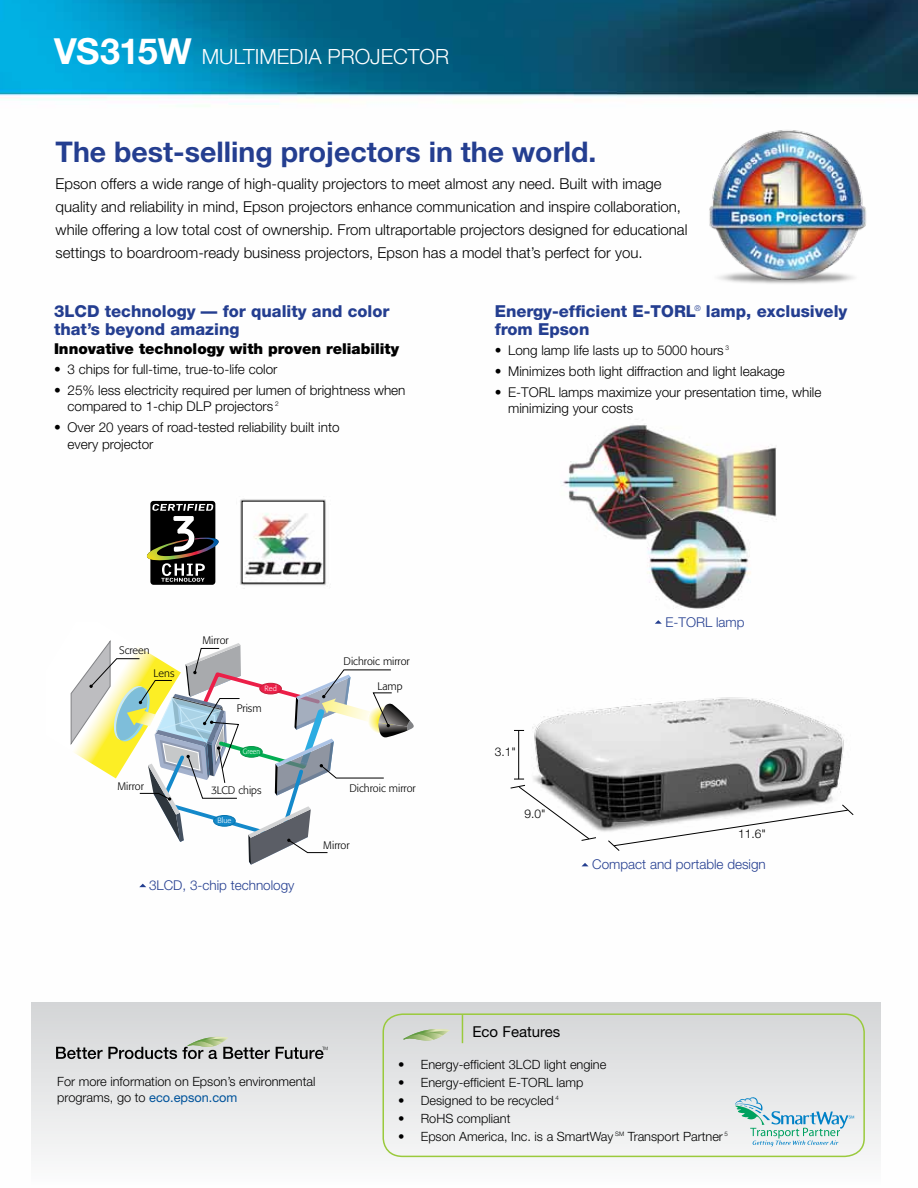
<style>
.page{position:relative;width:918px;height:1188px;background:#fff}
.page>*{position:absolute;margin:0;border:0;box-sizing:border-box;transform-origin:0 0}
.t1{font:700 28.5px "Helvetica Neue";color:#243e90}
.t2{font:300 21px "Helvetica Neue";color:#fff}
.t3{font:800 16.5px/18px "Helvetica Neue";color:#243e90}
.t4{font:300 15px/23.2px "Helvetica Neue";color:#000}
.t5{font:900 15px "Helvetica Neue";color:#000}
.t6{font:15px "Helvetica Neue";color:#000}
.t7{font:300 13.5px/16.5px "Helvetica Neue";color:#000}
.t8{font:300 13.5px "Helvetica Neue";color:#243e90}
.t9{font:300 12.75px/15.3px "Helvetica Neue";color:#000}
.t10{font:300 12px "Helvetica Neue";color:#000}
.t11{font:300 10.8px "Formata";color:#000}
.t12{font:300 7.5px "Formata";color:#fff}
.t13{font:300 7.5px "Formata";color:#fff;scale:.9 1}
.s1{font-weight:700;font-size:36px}
.s2{font-weight:400;color:#00539b}
</style>
<div class="page">
<img style="left:0;top:0;width:918px;height:1155px">
<div style="left:32px;top:1002px;width:849px;height:186px;background:linear-gradient(to bottom,#d3d5d6,#fcfcfc)"></div>
<svg style="left:56px;top:1037px;width:214px;height:22px;background:#aeb0ae"></svg>
<svg style="left:276px;top:1047px;width:52px;height:12px"></svg>
<div style="left:383px;top:1013px;width:482px;height:144px;border:2px solid #9aca3c;border-radius:19px"></div>
<svg style="left:403px;top:1029px;width:47px;height:12px"></svg>
<svg style="left:462px;top:1015px;width:1px;height:28px"></svg>
<svg style="left:735px;top:1097px;width:119px;height:49px"></svg>
<img style="left:680px;top:124px;width:202px;height:168px">
<img style="left:514px;top:674px;width:352px;height:160px">
<hr style="left:518px;top:730px;width:1px;height:49px;background:#000">
<svg style="left:510px;top:779px;width:87px;height:62px"></svg>
<svg style="left:607px;top:804px;width:247px;height:48px"></svg>
<svg style="left:582px;top:863px;width:7px;height:3px"></svg>
<svg style="left:45px;top:622px;width:369px;height:243px"></svg>
<svg style="left:139px;top:884px;width:7px;height:3px"></svg>
<img style="left:237px;top:497px;width:93px;height:91px">
<svg style="left:147px;top:501px;width:72px;height:84px"></svg>
<img style="left:545px;top:410px;width:245px;height:211px">
<svg style="left:655px;top:620px;width:7px;height:4px"></svg>
<h2 class="t2" style="left:54px;top:44px;width:397px"><span class="s1">VS315W</span> MULTIMEDIA PROJECTOR</h2>
<h1 class="t1" style="left:56px;top:134px;width:542px">The best-selling projectors in the world.</h1>
<p class="t4" style="left:56px;top:171px;width:633px">Epson offers a wide range of high-quality projectors to meet almost any need. Built with image quality and reliability in mind, Epson projectors enhance communication and inspire collaboration, while offering a low total cost of ownership. From ultraportable projectors designed for educational settings to boardroom-ready business projectors, Epson has a model that’s perfect for you.</p>
<p class="t3" style="left:54px;top:302px;width:337px">3LCD technology — for quality and color that’s beyond amazing</p>
<p class="t5" style="left:54px;top:340px;width:347px">Innovative technology with proven reliability</p>
<p class="t7" style="left:54px;top:360px;width:225px">• 3 chips for full-time, true-to-life color</p>
<p class="t7" style="left:68px;top:381px;width:340px;text-indent:-14px">• 25% less electricity required per lumen of brightness when compared to 1-chip DLP projectors <sup>2</sup></p>
<p class="t7" style="left:68px;top:419px;width:274px;text-indent:-14px">• Over 20 years of road-tested reliability built into every projector</p>
<p class="t11" style="left:119px;top:644px;width:32px">Screen</p>
<p class="t11" style="left:154px;top:666px;width:22px">Lens</p>
<p class="t11" style="left:202px;top:634px;width:28px">Mirror</p>
<p class="t12" style="left:265px;top:684px;width:14px">Red</p>
<p class="t11" style="left:237px;top:702px;width:26px">Prism</p>
<p class="t13" style="left:243px;top:747px;width:21px">Green</p>
<p class="t11" style="left:118px;top:780px;width:28px">Mirror</p>
<p class="t11" style="left:211px;top:784px;width:52px">3LCD chips</p>
<p class="t12" style="left:218px;top:816px;width:15px">Blue</p>
<p class="t8" style="left:149px;top:877px;width:147px">3LCD, 3-chip technology</p>
<p class="t11" style="left:344px;top:655px;width:68px">Dichroic mirror</p>
<p class="t11" style="left:378px;top:679px;width:27px">Lamp</p>
<p class="t11" style="left:350px;top:782px;width:68px">Dichroic mirror</p>
<p class="t11" style="left:323px;top:839px;width:28px">Mirror</p>
<p class="t3" style="left:495px;top:302px;width:354px">Energy-efficient E-TORL<sup>®</sup> lamp, exclusively from Epson</p>
<p class="t7" style="left:495px;top:341px;width:236px">• Long lamp life lasts up to 5000 hours <sup>3</sup></p>
<p class="t7" style="left:495px;top:362px;width:292px">• Minimizes both light diffraction and light leakage</p>
<p class="t7" style="left:508px;top:383px;width:315px;text-indent:-14px">• E-TORL lamps maximize your presentation time, while minimizing your costs</p>
<p class="t10" style="left:495px;top:745px;width:23px">3.1"</p>
<p class="t10" style="left:524px;top:806px;width:23px">9.0"</p>
<p class="t8" style="left:666px;top:614px;width:81px">E-TORL lamp</p>
<p class="t10" style="left:738px;top:827px;width:29px">11.6"</p>
<p class="t8" style="left:592px;top:856px;width:175px">Compact and portable design</p>
<p class="t9" style="left:57px;top:1074px;width:260px">For more information on Epson’s environmental programs, go to <span class="s2">eco.epson.com</span></p>
<p class="t6" style="left:472px;top:1023px;width:90px">Eco Features</p>
<p class="t9" style="left:398px;top:1056px;width:210px">• Energy-efficient 3LCD light engine</p>
<p class="t9" style="left:398px;top:1074px;width:187px">• Energy-efficient E-TORL lamp</p>
<p class="t9" style="left:398px;top:1092px;width:162px">• Designed to be recycled <sup>4</sup></p>
<p class="t9" style="left:398px;top:1110px;width:114px">• RoHS compliant</p>
<p class="t9" style="left:398px;top:1128px;width:331px">• Epson America, Inc. is a SmartWay <sup>SM</sup> Transport Partner <sup>5</sup></p>
</div>
